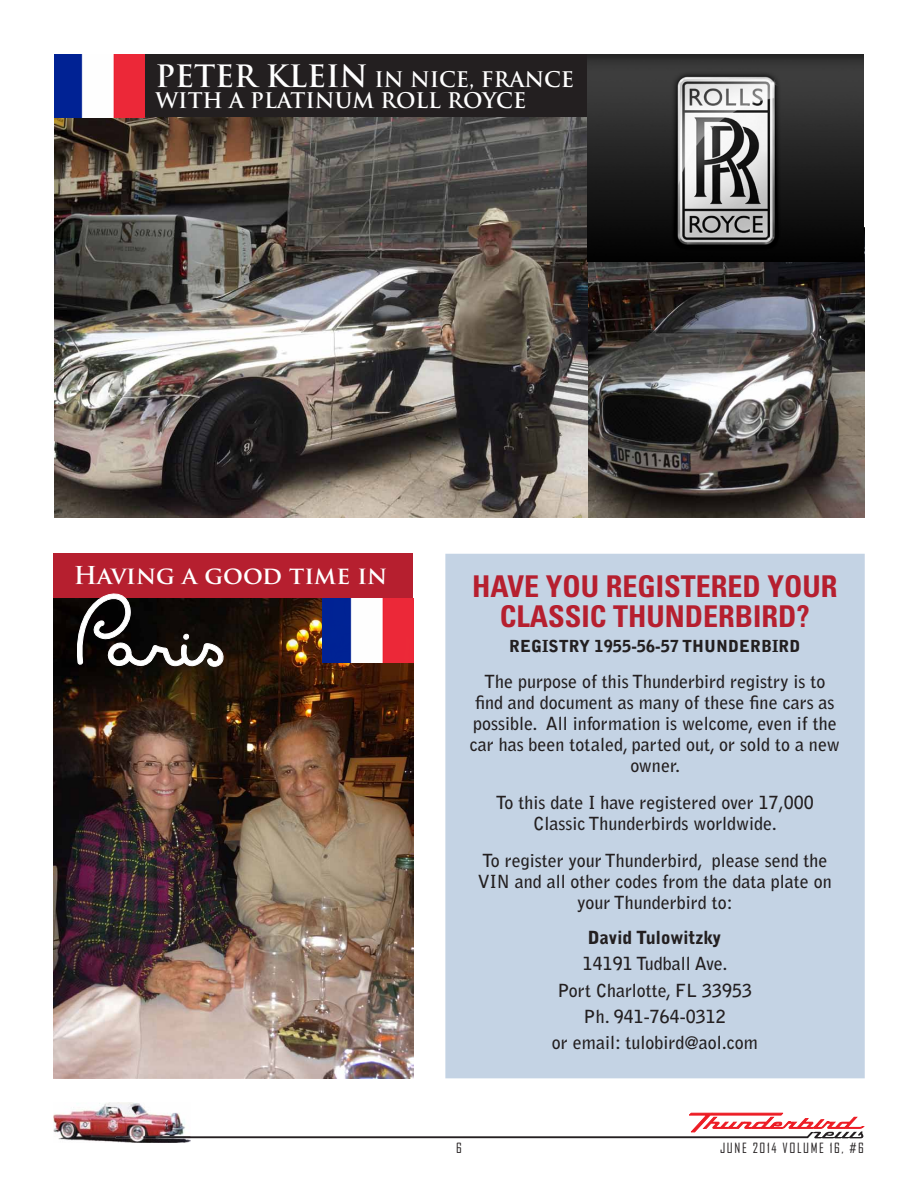
<style>
.page{position:relative;width:918px;height:1188px;background:#fff}
.page>*{position:absolute;margin:0;border:0;box-sizing:border-box;transform-origin:0 0}
.t1{font:97.5px "Masana Script 1 Propia";letter-spacing:-.005em;color:#fff}
.t2{font:700 condensed 30px/30px "Univers";color:#b61f2f;text-align:center}
.t3{font:700 24px "Trajan Pro";color:#fff}
.t4{font:700 21px "Trajan Pro";color:#fff}
.t5{font:700 18px/21px "Bell Gothic Std";color:#231f20;text-align:center}
.t6{font:900 18px "Bell Gothic Std";color:#231f20}
.t7{font:900 16.5px "Bell Gothic Std";color:#231f20}
.t8{font:13.5px "Agency FB";letter-spacing:.12em;color:#231f20}
.s1{font-size:30px}
</style>
<div class="page">
<div style="left:445px;top:554px;width:420px;height:524px;background:#c4d3e4;border:2px solid #c4d3e4"></div>
<svg style="left:191px;top:1113px;width:674px;height:25px"></svg>
<img style="left:53px;top:1102px;width:138px;height:41px">
<img style="left:115px;top:1136px;width:76px;height:2px">
<div style="left:53px;top:554px;width:360px;height:65px;background:#b61f2f"></div>
<img style="left:53px;top:599px;width:360px;height:479px">
<div style="left:54px;top:54px;width:543px;height:68px;background:#231f20"></div>
<img style="left:588px;top:262px;width:276px;height:255px">
<img style="left:54px;top:117px;width:534px;height:400px">
<img style="left:587px;top:54px;width:277px;height:208px">
<img style="left:54px;top:54px;width:91px;height:63px">
<svg style="left:70px;top:593px;width:155px;height:76px;background:#271a18"></svg>
<img style="left:323px;top:599px;width:90px;height:63px">
<p class="t4" style="left:155px;top:66px;width:420px"><span class="s1">PETER KLEIN</span> IN NICE, FRANCE</p>
<p class="t4" style="left:155px;top:88px;width:372px">WITH A PLATINUM ROLL ROYCE</p>
<p class="t3" style="left:74px;top:561px;width:315px">Having a good time in</p>
<p class="t1" style="left:77px;top:575px;width:151px">Paris</p>
<p class="t2" style="left:472px;top:571px;width:367px">HAVE YOU REGISTERED YOUR<br>CLASSIC THUNDERBIRD?</p>
<p class="t7" style="left:509px;top:636px;width:293px">REGISTRY 1955-56-57 THUNDERBIRD</p>
<p class="t5" style="left:470px;top:671px;width:372px">The purpose of this Thunderbird registry is to find and document as many of these fine cars as possible. All information is welcome, even if the car has been totaled, parted out, or sold to a new owner.</p>
<p class="t5" style="left:496px;top:792px;width:320px">To this date I have registered over 17,000<br>Classic Thunderbirds worldwide.</p>
<p class="t5" style="left:478px;top:850px;width:356px">To register your Thunderbird, please send the<br>VIN and all other codes from the data plate on your Thunderbird to:</p>
<p class="t6" style="left:588px;top:927px;width:135px">David Tulowitzky</p>
<p class="t5" style="left:583px;top:953px;width:146px">14191 Tudball Ave.</p>
<p class="t5" style="left:557px;top:980px;width:196px">Port Charlotte, FL 33953</p>
<p class="t5" style="left:584px;top:1006px;width:144px">Ph. 941-764-0312</p>
<p class="t5" style="left:552px;top:1032px;width:207px">or email: tulobird@aol.com</p>
<p class="t8" style="left:456px;top:1140px;width:7px">6</p>
<p class="t8" style="left:720px;top:1140px;width:145px">JUNE 2014 VOLUME 16, #6</p>
</div>
